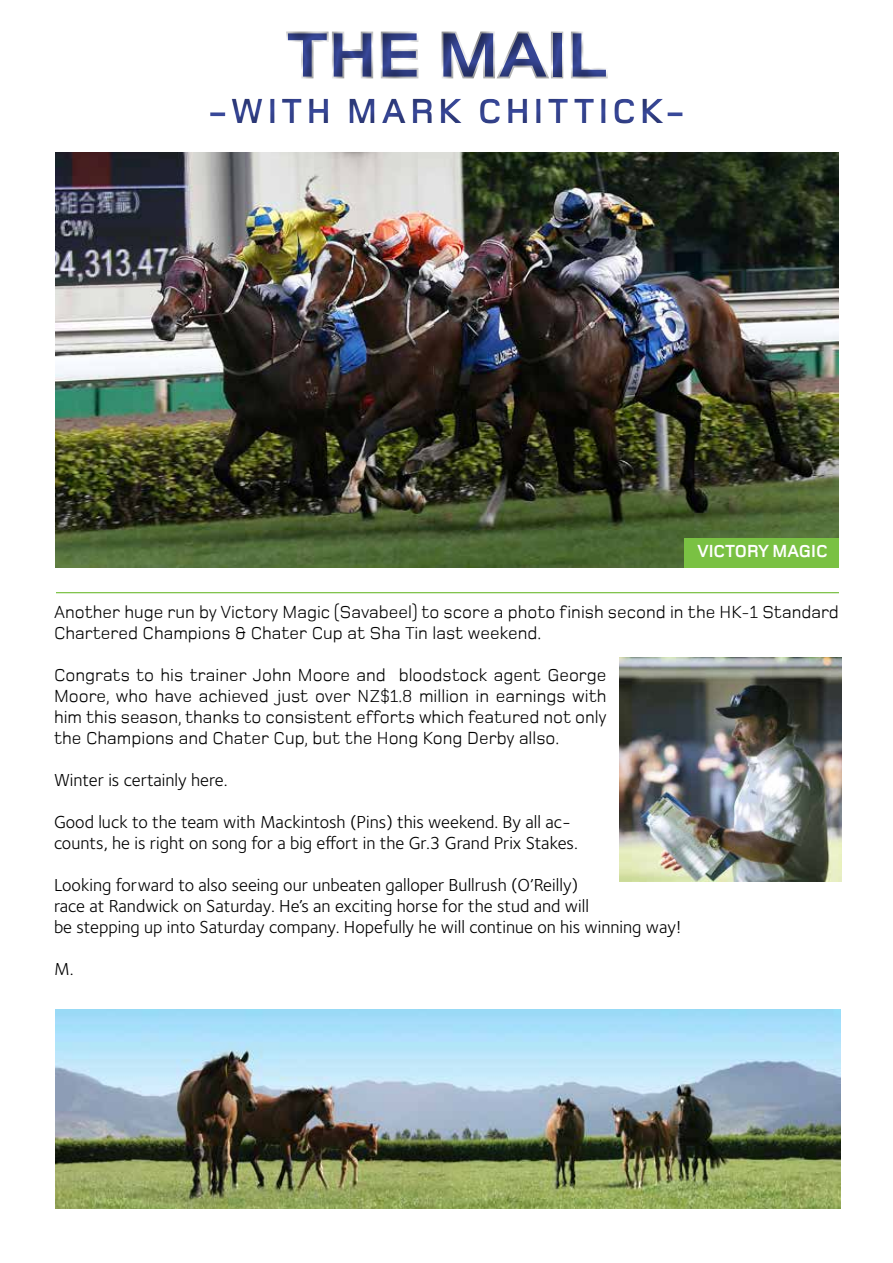
<style>
.page{position:relative;width:893px;height:1263px;background:#fff}
.page>*{position:absolute;margin:0;border:0;box-sizing:border-box;transform-origin:0 0}
.t1{font:700 64.8px "Foundry Monoline";color:#39499b;scale:1.14 1}
.t2{font:700 36px "Foundry Monoline";letter-spacing:.11em;color:#39499b}
.t3{font:18px/21px "Foundry Monoline";color:#000}
.t4{font:18px/21px "Foundry Sterling";color:#000}
.t5{font:700 18px "Foundry Monoline";color:#fff}
</style>
<div class="page">
<div style="left:195px;top:92px;width:503px;height:41px;background:#000;opacity:.5"></div>
<div style="left:269px;top:13px;width:356px;height:87px;background:#000;opacity:.5"></div>
<img style="left:619px;top:657px;width:222px;height:224px">
<img style="left:56px;top:1009px;width:785px;height:200px">
<img style="left:56px;top:152px;width:783px;height:416px">
<hr style="left:54px;top:590px;width:788px;height:4px;background:#000;opacity:.5">
<div style="left:684px;top:538px;width:155px;height:30px;background:#7ac143"></div>
<h1 class="t1" style="left:287px;top:21px;width:282px">THE MAIL</h1>
<h2 class="t2" style="left:208px;top:92px;width:479px">-WITH MARK CHITTICK-</h2>
<p class="t5" style="left:698px;top:542px;width:132px">VICTORY MAGIC</p>
<p class="t3" style="left:54px;top:601px;width:786px">Another huge run by Victory Magic (Savabeel) to score a photo finish second in the HK-1 Standard<br>Chartered Champions &amp; Chater Cup at Sha Tin last weekend.</p>
<p class="t3" style="left:54px;top:664px;width:554px;text-align:justify">Congrats to his trainer John Moore and bloodstock agent George Moore, who have achieved just over NZ$1.8 million in earnings with him this season, thanks to consistent efforts which featured not only the Champions and Chater Cup, but the Hong Kong Derby allso.</p>
<p class="t4" style="left:54px;top:770px;width:175px">Winter is certainly here.</p>
<p class="t4" style="left:54px;top:812px;width:525px">Good luck to the team with Mackintosh (Pins) this weekend. By all ac&shy;counts, he is right on song for a big effort in the Gr.3 Grand Prix Stakes.</p>
<p class="t4" style="left:54px;top:875px;width:629px">Looking forward to also seeing our unbeaten galloper Bullrush (O’Reilly)<br>race at Randwick on Saturday. He’s an exciting horse for the stud and will<br>be stepping up into Saturday company. Hopefully he will continue on his winning way!</p>
<p class="t4" style="left:54px;top:959px;width:21px">M.</p>
</div>
